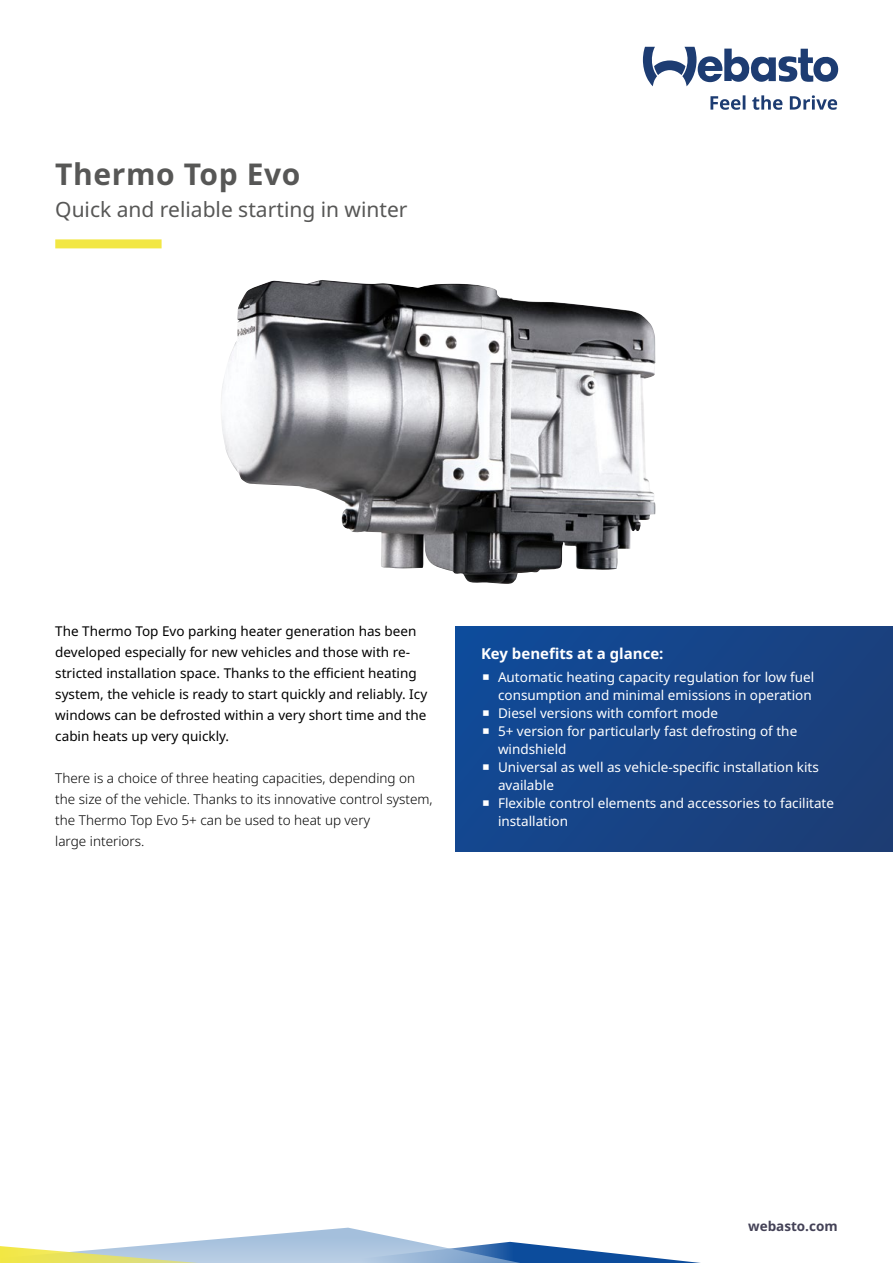
<style>
.page{position:relative;width:893px;height:1263px;background:#fff}
.page>*{position:absolute;margin:0;border:0;box-sizing:border-box;transform-origin:0 0}
.t1{font:700 30px "Noto Sans";letter-spacing:.02em;color:#575756}
.t2{font:21px "Noto Sans";color:#575756}
.t3{font:700 15px "Noto Sans";color:#fff}
.t4{font:13.5px/18px "Noto Sans";color:#fff}
.t5{font:13.5px/21px "Noto Sans";color:#000}
.t6{font:300 13.5px/21px "Noto Sans";color:#000}
.t7{font:700 13.5px "Noto Sans";color:#444257}
</style>
<div class="page">
<svg style="left:643px;top:47px;width:196px;height:39px"></svg>
<svg style="left:710px;top:95px;width:127px;height:15px"></svg>
<svg style="left:0;top:1227px;width:701px;height:36px"></svg>
<div style="left:55px;top:239px;width:107px;height:9px;background:#f2e744"></div>
<div style="left:455px;top:626px;width:438px;height:225px;background:linear-gradient(to right,#114a96,#1c3e78)"></div>
<img style="left:221px;top:280px;width:435px;height:304px">
<svg style="left:483px;top:674px;width:6px;height:5px"></svg>
<svg style="left:483px;top:710px;width:6px;height:5px"></svg>
<svg style="left:483px;top:728px;width:6px;height:5px"></svg>
<svg style="left:483px;top:764px;width:6px;height:5px"></svg>
<svg style="left:483px;top:800px;width:6px;height:5px"></svg>
<h1 class="t1" style="left:55px;top:157px;width:247px">Thermo Top Evo</h1>
<h2 class="t2" style="left:55px;top:197px;width:354px">Quick and reliable starting in winter</h2>
<p class="t5" style="left:55px;top:621px;width:373px">The Thermo Top Evo parking heater generation has been developed especially for new vehicles and those with re&shy;stricted installation space. Thanks to the efficient heating system, the vehicle is ready to start quickly and reliably. Icy windows can be defrosted within a very short time and the cabin heats up very quickly.</p>
<p class="t6" style="left:55px;top:768px;width:379px">There is a choice of three heating capacities, depending on the size of the vehicle. Thanks to its innovative control system, the Thermo Top Evo 5+ can be used to heat up very<br>large interiors.</p>
<p class="t3" style="left:481px;top:645px;width:184px">Key benefits at a glance:</p>
<p class="t4" style="left:498px;top:668px;width:338px">Automatic heating capacity regulation for low fuel consumption and minimal emissions in operation Diesel versions with comfort mode<br>5+ version for particularly fast defrosting of the windshield<br>Universal as well as vehicle-specific installation kits available<br>Flexible control elements and accessories to facilitate installation</p>
<p class="t7" style="left:748px;top:1218px;width:91px">webasto.com</p>
</div>
